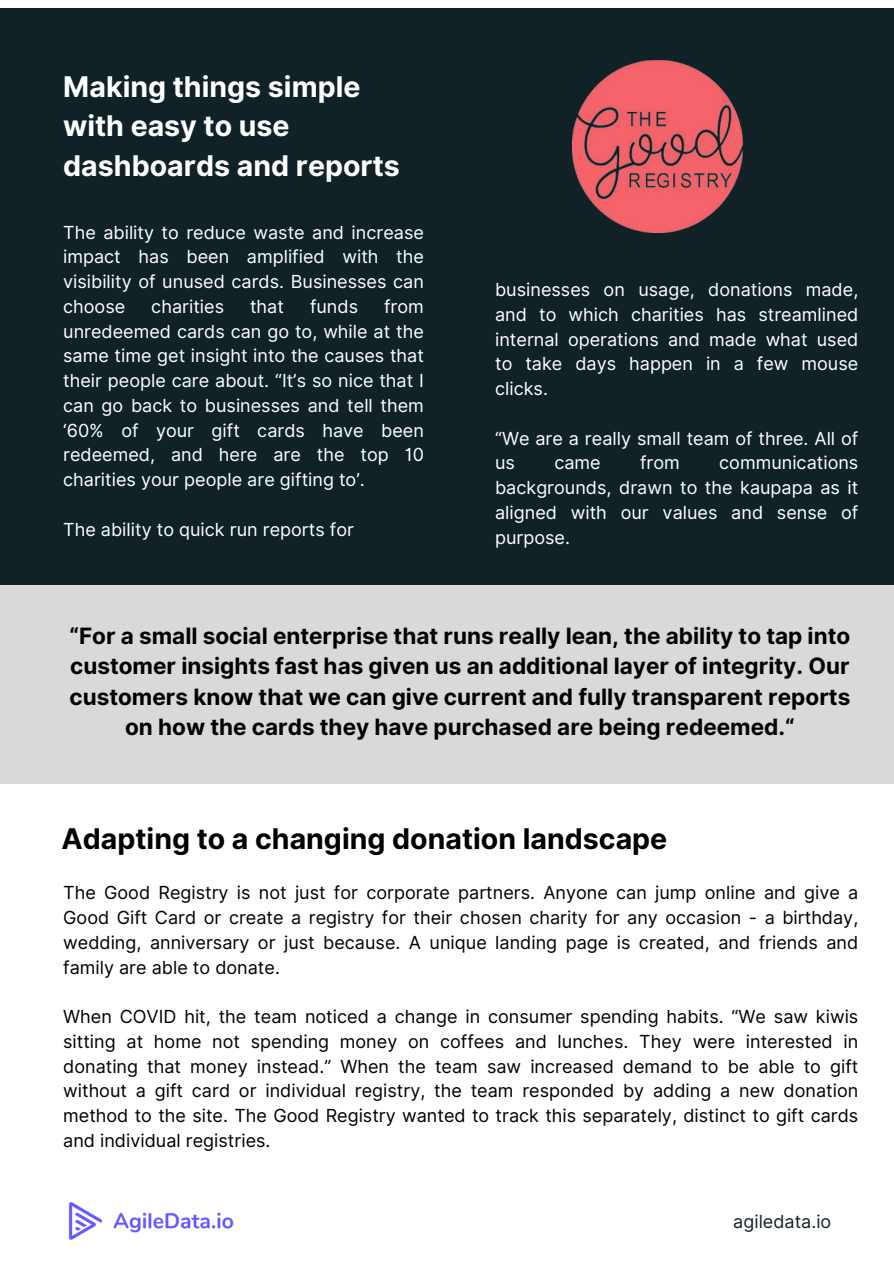
<style>
.page{position:relative;width:894px;height:1264px;background:#fff}
.page>*{position:absolute;margin:0;border:0;box-sizing:border-box;transform-origin:0 0}
.t1{font:700 28.5px/39.3px "Inter";color:#fff}
.t2{font:700 28.5px "Inter";color:#000}
.t3{font:700 22.5px/30.3px "Inter";color:#000;text-align:center}
.t4{font:18px/24.8px "Inter";color:#fff;text-align:justify}
.t5{font:18px/24.8px "Inter";color:#000;text-align:justify}
.t6{font:18px "Inter";color:#102226}
</style>
<div class="page">
<div style="left:0;top:9px;width:893px;height:576px;background:#102226"></div>
<img style="left:572px;top:61px;width:171px;height:171px">
<div style="left:0;top:585px;width:893px;height:199px;background:#dad9d8"></div>
<img style="left:68px;top:1202px;width:166px;height:38px">
<h1 class="t1" style="left:63px;top:67px;width:338px">Making things simple with easy to use dashboards and reports</h1>
<p class="t4" style="left:63px;top:220px;width:362px">The ability to reduce waste and increase impact has been amplified with the visibility of unused cards. Businesses can choose</p>
<p class="t4" style="left:63px;top:294px;width:362px;text-indent:321px">from unredeemed cards can go to, while at the same time get insight into the causes that their people care about. “It’s so nice that I can go back to businesses and tell them ‘60% of your gift cards have been redeemed, and here are the top 10 charities your people are gifting to’.</p>
<p class="t4" style="left:63px;top:517px;width:292px">The ability to quick run reports for</p>
<p class="t4" style="left:151px;top:294px;width:74px">charities</p>
<p class="t4" style="left:250px;top:294px;width:35px">that</p>
<p class="t4" style="left:310px;top:294px;width:50px">funds</p>
<p class="t4" style="left:495px;top:277px;width:364px">businesses on usage, donations made, and to which charities has streamlined internal operations and made what used to take days happen in a few mouse clicks.</p>
<p class="t4" style="left:495px;top:426px;width:364px">“We are a really small team of three. All of us</p>
<p class="t4" style="left:554px;top:450px;width:48px">came</p>
<p class="t4" style="left:640px;top:450px;width:41px">from</p>
<p class="t4" style="left:495px;top:450px;width:364px;text-indent:224px">communications backgrounds, drawn to the kaupapa as it aligned with our values and sense of purpose.</p>
<p class="t3" style="left:69px;top:620px;width:782px">“For a small social enterprise that runs really lean, the ability to tap into customer insights fast has given us an additional layer of integrity. Our customers know that we can give current and fully transparent reports on how the cards they have purchased are being redeemed.“</p>
<h2 class="t2" style="left:61px;top:821px;width:607px">Adapting to a changing donation landscape</h2>
<h1 class="t5" style="left:63px;top:880px;width:796px">The Good Registry is not just for corporate partners. Anyone can jump online and give a Good Gift Card or create a registry for their chosen charity for any occasion - a birthday, wedding, anniversary or just because. A unique landing page is created, and friends and family are able to donate.</h1>
<p class="t5" style="left:63px;top:1004px;width:796px">When COVID hit, the team noticed a change in consumer spending habits. “We saw kiwis sitting at home not spending money on coffees and lunches. They were interested in donating that money instead.” When the team saw increased demand to be able to gift without a gift card or individual registry, the team responded by adding a new donation method to the site. The Good Registry wanted to track this separately, distinct to gift cards and individual registries.</p>
<p class="t6" style="left:733px;top:1210px;width:99px">agiledata.io</p>
</div>
